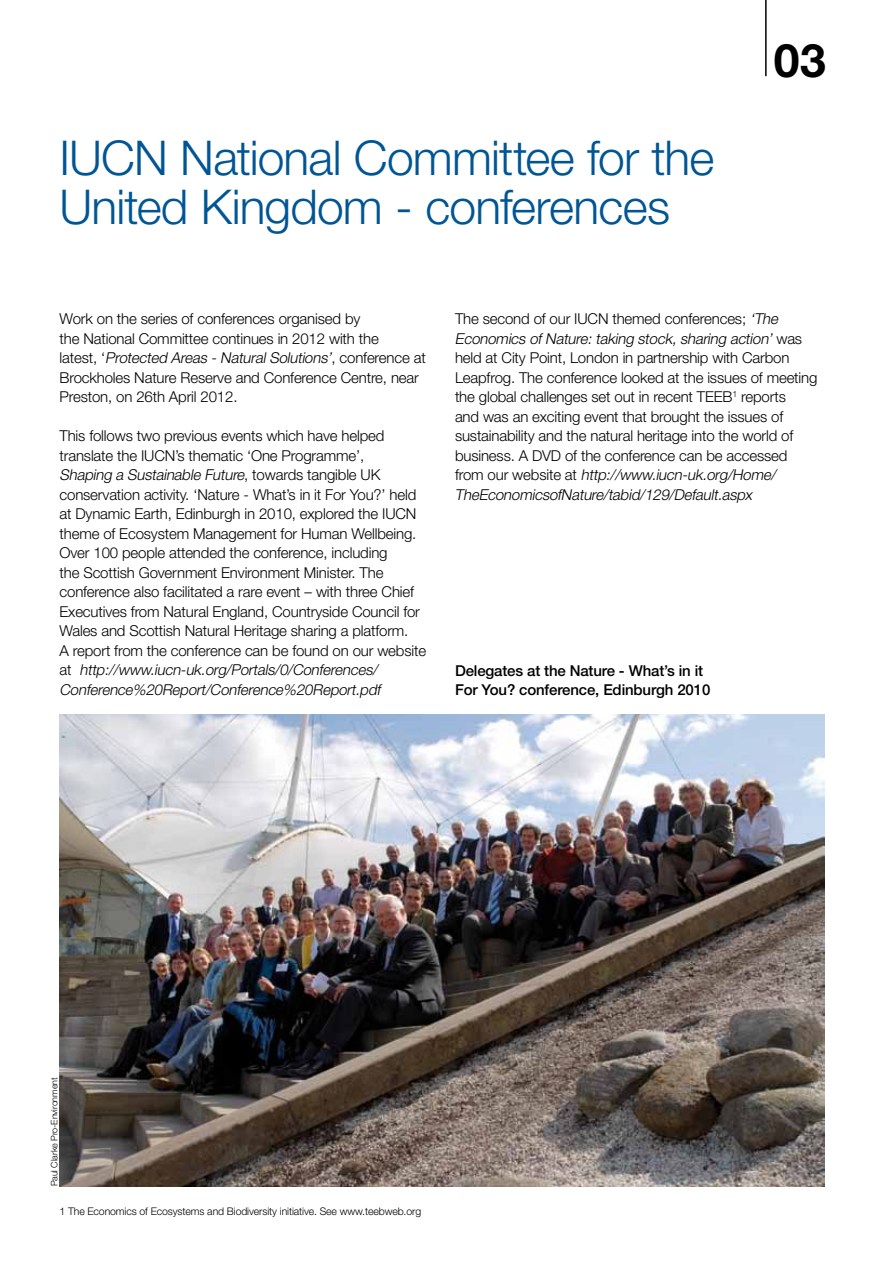
<style>
.page{position:relative;width:893px;height:1263px;background:#fff}
.page>*{position:absolute;margin:0;border:0;box-sizing:border-box;transform-origin:0 0}
.t1{font:300 48px/49.5px "Helvetica Neue LT Std";letter-spacing:-.02em;color:#005595}
.t2{font:700 46.35px "Helvetica Neue LT Std";color:#000}
.t3{font:300 15px/19.5px "Helvetica Neue LT Std";letter-spacing:-.01em;color:#000}
.t4{font:500 15px/19.5px "Helvetica Neue LT Std";letter-spacing:-.01em;color:#000}
.t5{font:300 10.5px "Helvetica Neue LT Std";letter-spacing:-.01em;color:#000}
.t6{font:300 9px "Helvetica Neue LT Std";letter-spacing:-.01em;color:#000}
.s1{font-style:italic}
</style>
<div class="page">
<img style="left:60px;top:714px;width:765px;height:472px">
<hr style="left:765px;top:0;width:2px;height:76px;background:#000">
<h1 class="t1" style="left:60px;top:132px;width:656px">IUCN National Committee for the<br>United Kingdom - conferences</h1>
<h2 class="t2" style="left:774px;top:31px;width:54px">03</h2>
<p class="t3" style="left:60px;top:309px;width:368px">Work on the series of conferences organised by<br>the National Committee continues in 2012 with the<br>l at e s t , ‘ <span class="s1">Protected Areas -NaturalSolutions’</span>, c o n fe re n c e at Brockholes Nature Reserve and Conference Centre, near Preston, on 26th April 2012.</p>
<p class="t3" style="left:60px;top:426px;width:368px">This follows two previous events which have helped translate the IUCN’s thematic ‘One Programme’,<br><span class="s1">Shaping a Sustainable Future</span>, t o w a rd s t a n g i b l e U K conservation activity. ‘Nature - What’s in it For You?’ held at Dynamic Earth, Edinburgh in 2010, explored the IUCN theme of Ecosystem Management for Human Wellbeing.<br>Over 100 people attended the conference, including<br>the Scottish Government Environment Minister. The conference also facilitated a rare event – with three Chief Executives from Natural England, Countryside Council for Wales and Scottish Natural Heritage sharing a platform.<br>A report from the conference can be found on our website a t <span class="s1">http://www.iucn-uk.org/Portals/0/Conferences/ Conference%20Report/Conference%20Report.pdf</span></p>
<p class="t3" style="left:455px;top:309px;width:364px">The second of our IUCN themed conferences; <span class="s1">‘The Economics ofNature:taking stock,sharing action’</span>w a s held at City Point, London in partnership with Carbon Leapfrog. The conference looked at the issues of meeting the global challenges set out in recent TEEB<sup>1</sup> reports<br>and was an exciting event that brought the issues of sustainability and the natural heritage into the world of business. A DVD of the conference can be accessed<br>f ro m o u r w e b s i t e at <span class="s1">http://www.iucn-uk.org/Home/ TheEconomicsofNature/tabid/129/Default.aspx</span></p>
<p class="t4" style="left:455px;top:660px;width:257px">Delegates at the Nature - What’s in it<br>For You? conference, Edinburgh 2010</p>
<p class="t6" style="left:49px;top:1186px;width:111px;rotate:-90deg">Paul Clarke Pro-Environment</p>
<p class="t5" style="left:60px;top:1205px;width:363px">1 The Economics of Ecosystems and Biodiversity initiative. See www.teebweb.org</p>
</div>
